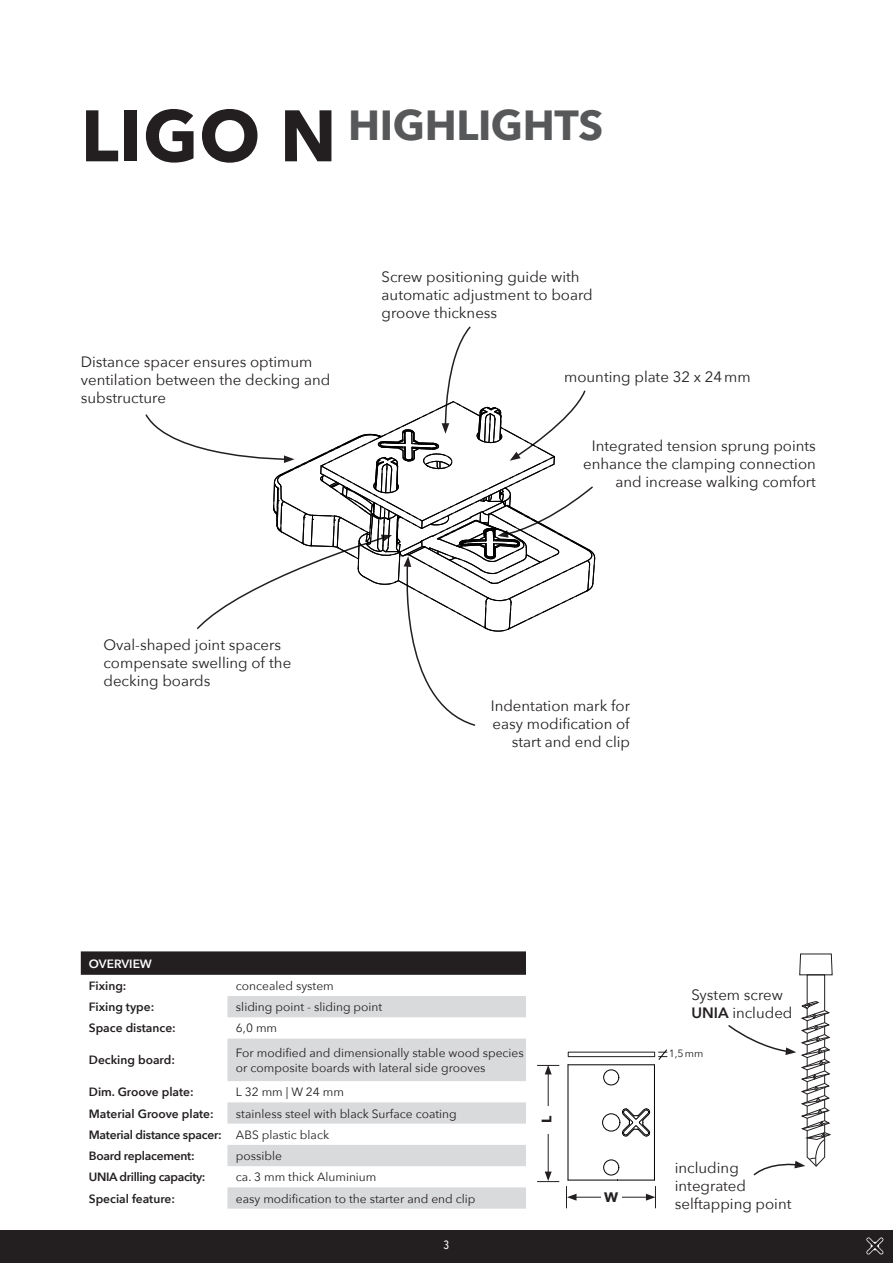
<style>
.page{position:relative;width:893px;height:1263px;background:#fff}
.page>*{position:absolute;margin:0;border:0;box-sizing:border-box;transform-origin:0 0}
.t1{font:700 42px "Avenir Next";letter-spacing:-.01em;color:#57585a}
.t2{font:15px/18px "Avenir Next";color:#231f20}
.t3{font:700 13.8px "Avenir Next";color:#231f20}
.t4{font:12px/21.3px "Avenir Next";color:#231f20}
.t5{font:600 12px "Avenir Next";color:#231f20}
.t6{font:600 12px "Avenir Next";letter-spacing:-.03em;color:#231f20}
.t7{font:600 12px "Avenir Next";color:#fff}
.t8{font:500 12px "Avenir Next Condensed";color:#fff}
.t9{font:10.5px "Avenir Next";color:#231f20}
.s1{font-size:72px;color:#231f20}
.s2{font-weight:600}
</style>
<div class="page">
<svg style="left:81px;top:951px;width:445px;height:24px;background:#282425"></svg>
<svg style="left:227px;top:996px;width:299px;height:213px;fill:#d9dadc"></svg>
<svg style="left:145px;top:326px;width:451px;height:400px"></svg>
<hr style="left:548px;top:1072px;width:1px;height:102px;background:#231f20">
<svg style="left:537px;top:1171px;width:22px;height:11px"></svg>
<svg style="left:537px;top:1065px;width:22px;height:9px"></svg>
<hr style="left:574px;top:1197px;width:74px;height:1px;background:#231f20">
<svg style="left:566px;top:1186px;width:10px;height:22px"></svg>
<svg style="left:646px;top:1186px;width:10px;height:22px"></svg>
<div style="left:538px;top:1105px;width:22px;height:28px;background:#fff"></div>
<div style="left:603px;top:1159px;width:16px;height:16px;border:1px solid #000001;border-radius:50%"></div>
<div style="left:602px;top:1113px;width:18px;height:18px;border:1px solid #000001;border-radius:50%"></div>
<div style="left:603px;top:1069px;width:16px;height:16px;border:1px solid #000001;border-radius:50%"></div>
<svg style="left:622px;top:1108px;width:29px;height:29px"></svg>
<hr style="left:568px;top:1064px;width:86px;height:1px;background:#000001">
<hr style="left:568px;top:1065px;width:1px;height:115px;background:#000001">
<hr style="left:568px;top:1180px;width:86px;height:1px;background:#000001">
<hr style="left:654px;top:1065px;width:1px;height:115px;background:#000001">
<div style="left:568px;top:1052px;width:87px;height:5px;border:1px solid #231f20"></div>
<svg style="left:658px;top:1049px;width:10px;height:11px"></svg>
<svg style="left:728px;top:953px;width:105px;height:223px"></svg>
<div style="left:601px;top:1188px;width:20px;height:22px;background:#fff"></div>
<div style="left:0;top:1230px;width:893px;height:33px;background:#231f20"></div>
<svg style="left:866px;top:1237px;width:17px;height:17px"></svg>
<h1 class="t1" style="left:81px;top:89px;width:524px"><span class="s1">LIGO N</span> HIGHLIGHTS</h1>
<p class="t2" style="left:81px;top:352px;width:251px">Distance spacer ensures optimum ventilation between the decking and substructure</p>
<p class="t2" style="left:382px;top:267px;width:213px">Screw positioning guide with automatic adjustment to board groove thickness</p>
<p class="t2" style="left:564px;top:367px;width:188px">mounting plate 32 x 24mm</p>
<p class="t2" style="left:583px;top:436px;width:234px;text-align:right">Integrated tension sprung points enhance the clamping connection and increase walking comfort</p>
<p class="t2" style="left:103px;top:635px;width:189px">Oval-shaped joint spacers compensate swelling of the decking boards</p>
<p class="t2" style="left:491px;top:696px;width:141px;text-align:right">Indentation mark for easy modification of start and end clip</p>
<p class="t7" style="left:89px;top:953px;width:65px">OVERVIEW</p>
<p class="t5" style="left:89px;top:975px;width:39px">Fixing:</p>
<p class="t4" style="left:236px;top:974px;width:99px">concealed system</p>
<p class="t5" style="left:89px;top:997px;width:67px">Fixing type:</p>
<p class="t4" style="left:236px;top:996px;width:148px">sliding point - sliding point</p>
<p class="t5" style="left:89px;top:1018px;width:88px">Space distance:</p>
<p class="t4" style="left:236px;top:1017px;width:43px">6,0 mm</p>
<p class="t5" style="left:89px;top:1050px;width:88px">Decking board:</p>
<p class="t4" style="left:236px;top:1045px;width:289px;line-height:14.4px">For modified and dimensionally stable wood species or composite boards with lateral side grooves</p>
<p class="t5" style="left:89px;top:1082px;width:106px">Dim. Groove plate:</p>
<p class="t4" style="left:236px;top:1081px;width:110px">L 32 mm | W 24 mm</p>
<p class="t5" style="left:89px;top:1103px;width:126px">Material Groove plate:</p>
<p class="t4" style="left:89px;top:1102px;width:369px;text-indent:147px">stainless steel with black Surface coating<br><span class="s2">Material distance spacer:</span> ABS plastic black<br><span class="s2">Board replacement:</span></p>
<p class="t4" style="left:236px;top:1145px;width:48px">possible</p>
<p class="t6" style="left:89px;top:1167px;width:118px">UNIA drilling capacity:</p>
<p class="t4" style="left:236px;top:1166px;width:142px">ca. 3 mm thick Aluminium</p>
<p class="t5" style="left:89px;top:1188px;width:88px">Special feature:</p>
<p class="t4" style="left:236px;top:1187px;width:241px">easy modification to the starter and end clip</p>
<p class="t8" style="left:444px;top:1237px;width:7px">3</p>
<p class="t3" style="left:535px;top:1123px;width:9px;rotate:-90deg">L</p>
<p class="t2" style="left:691px;top:985px;width:103px">System screw<br><span class="s2">UNIA</span> included</p>
<p class="t9" style="left:669px;top:1045px;width:36px">1,5mm</p>
<p class="t2" style="left:675px;top:1158px;width:73px">including integrated</p>
<p class="t3" style="left:604px;top:1185px;width:16px">W</p>
<p class="t2" style="left:675px;top:1194px;width:118px">selftapping point</p>
</div>
